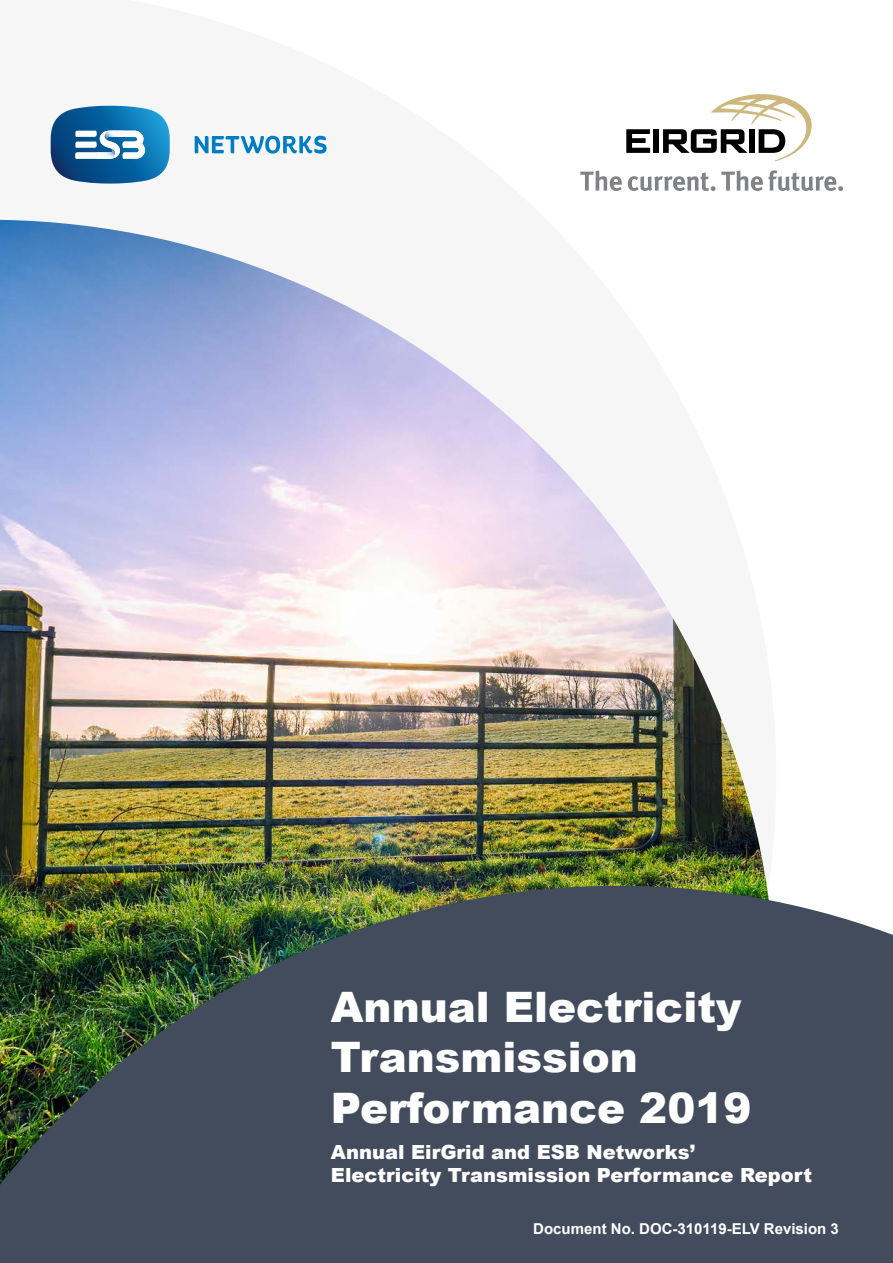
<style>
.page{position:relative;width:893px;height:1263px;background:#fff}
.page>*{position:absolute;margin:0;border:0;box-sizing:border-box;transform-origin:0 0}
.t1{font:900 42px/50.4px "Arial";color:#fff}
.t2{font:900 19.5px/23.4px "Arial";color:#fff}
.t3{font:700 15px "Arial";color:#fff}
</style>
<div class="page">
<img style="left:0;top:220px;width:767px;height:666px">
<svg style="left:0;top:886px;width:893px;height:377px;fill:#424c5d"></svg>
<svg style="left:626px;top:129px;width:24px;height:24px"></svg>
<div style="left:653px;top:129px;width:6px;height:24px;background:#000"></div>
<svg style="left:663px;top:94px;width:149px;height:67px"></svg>
<svg style="left:580px;top:170px;width:42px;height:21px"></svg>
<svg style="left:628px;top:172px;width:87px;height:19px"></svg>
<svg style="left:721px;top:170px;width:122px;height:21px"></svg>
<svg style="left:51px;top:106px;width:119px;height:78px"></svg>
<img style="left:104px;top:131px;width:20px;height:10px">
<img style="left:95px;top:149px;width:20px;height:10px">
<svg style="left:195px;top:136px;width:132px;height:18px"></svg>
<h1 class="t1" style="left:331px;top:980px;width:422px">Annual Electricity<br>Transmission<br>Performance 2019</h1>
<p class="t2" style="left:331px;top:1139px;width:483px">Annual EirGrid and ESB Networks’<br>Electricity Transmission Performance Report</p>
<p class="t3" style="left:533px;top:1219px;width:307px">Document No. DOC-310119-ELV Revision 3</p>
</div>
